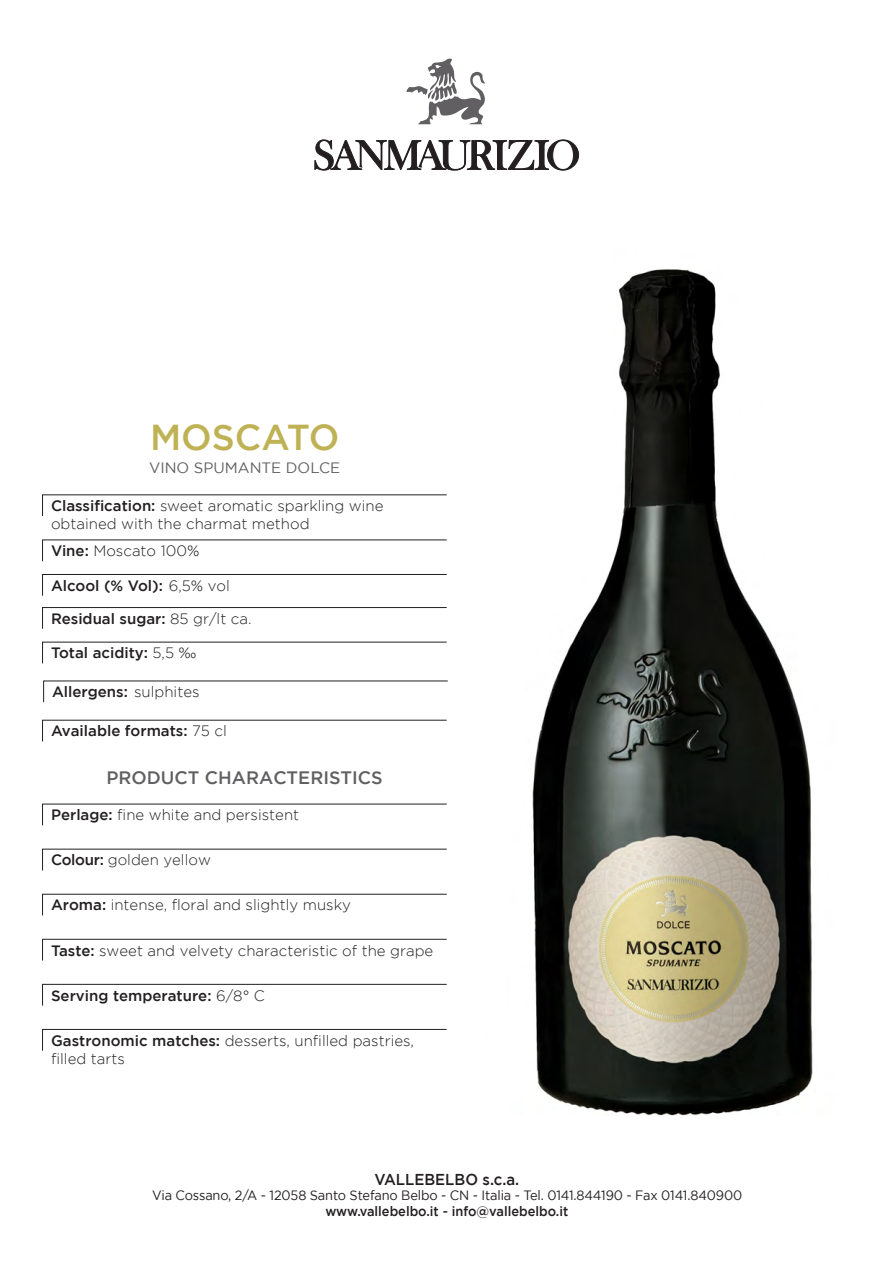
<style>
.page{position:relative;width:893px;height:1263px;background:#fff}
.page>*{position:absolute;margin:0;border:0;box-sizing:border-box;transform-origin:0 0}
.t1{font:500 36px "Gotham";color:#beb254}
.t2{font:500 18px "Gotham";color:#615f62}
.t3{font:500 15.75px "Gotham";color:#231f20;scale:.95 1}
.t4{font:300 15px/18px "Gotham";color:#231f20}
.t5{font:500 15px "Gotham";color:#231f20}
.t6{font:15px "Gotham";color:#615f62}
.t7{font:13.5px "Gotham";letter-spacing:-.01em;color:#231f20;scale:.95 1}
.t8{font:500 13.5px "Gotham";color:#231f20;scale:.95 1}
.s1{font-weight:500}
.s2{font-weight:300}
</style>
<div class="page">
<img style="left:428px;top:269px;width:385px;height:847px">
<svg style="left:406px;top:58px;width:79px;height:66px"></svg>
<svg style="left:42px;top:494px;width:405px;height:23px"></svg>
<svg style="left:42px;top:539px;width:405px;height:23px"></svg>
<svg style="left:42px;top:574px;width:405px;height:22px"></svg>
<svg style="left:42px;top:607px;width:405px;height:22px"></svg>
<svg style="left:42px;top:642px;width:405px;height:22px"></svg>
<svg style="left:42px;top:720px;width:405px;height:22px"></svg>
<svg style="left:42px;top:804px;width:405px;height:22px"></svg>
<svg style="left:42px;top:849px;width:405px;height:22px"></svg>
<svg style="left:42px;top:939px;width:405px;height:22px"></svg>
<svg style="left:42px;top:984px;width:405px;height:22px"></svg>
<svg style="left:42px;top:1029px;width:405px;height:22px"></svg>
<svg style="left:42px;top:894px;width:405px;height:22px"></svg>
<svg style="left:314px;top:139px;width:265px;height:32px"></svg>
<svg style="left:43px;top:681px;width:405px;height:22px"></svg>
<h1 class="t1" style="left:150px;top:417px;width:191px">MOSCATO</h1>
<p class="t6" style="left:149px;top:460px;width:193px">VINO SPUMANTE DOLCE</p>
<p class="t4" style="left:51px;top:497px;width:334px"><span class="s1">Classification:</span> sweet aromatic sparkling wine obtained with the charmat method</p>
<p class="t4" style="left:51px;top:542px;width:150px"><span class="s1">Vine:</span> Moscato 100%</p>
<p class="t5" style="left:51px;top:577px;width:180px">Alcool (% Vol): <span class="s2">6,5% vol</span></p>
<p class="t5" style="left:51px;top:610px;width:202px">Residual sugar: <span class="s2">85 gr/lt ca.</span></p>
<p class="t5" style="left:51px;top:645px;width:147px">Total acidity: <span class="s2">5,5 ‰</span></p>
<p class="t5" style="left:52px;top:683px;width:149px">Allergens: <span class="s2">sulphites</span></p>
<p class="t5" style="left:51px;top:723px;width:177px">Available formats: <span class="s2">75 cl</span></p>
<p class="t2" style="left:106px;top:768px;width:278px">PRODUCT CHARACTERISTICS</p>
<p class="t4" style="left:51px;top:806px;width:250px"><span class="s1">Perlage:</span> fine white and persistent</p>
<p class="t4" style="left:51px;top:851px;width:161px"><span class="s1">Colour:</span> golden yellow</p>
<p class="t4" style="left:51px;top:896px;width:301px"><span class="s1">Aroma:</span> intense, floral and slightly musky</p>
<p class="t4" style="left:51px;top:941px;width:384px"><span class="s1">Taste:</span> sweet and velvety characteristic of the grape</p>
<p class="t5" style="left:51px;top:987px;width:215px">Serving temperature: <span class="s2">6/8° C</span></p>
<p class="t4" style="left:51px;top:1031px;width:364px"><span class="s1">Gastronomic matches:</span> desserts, unfilled pastries, filled tarts</p>
<p class="t3" style="left:374px;top:1170px;width:154px">VALLEBELBO s.c.a.</p>
<p class="t7" style="left:152px;top:1188px;width:622px">Via Cossano, 2/A - 12058 Santo Stefano Belbo - CN - Italia - Tel. 0141.844190 - Fax 0141.840900</p>
<p class="t8" style="left:325px;top:1204px;width:257px">www.vallebelbo.it - info@vallebelbo.it</p>
</div>
